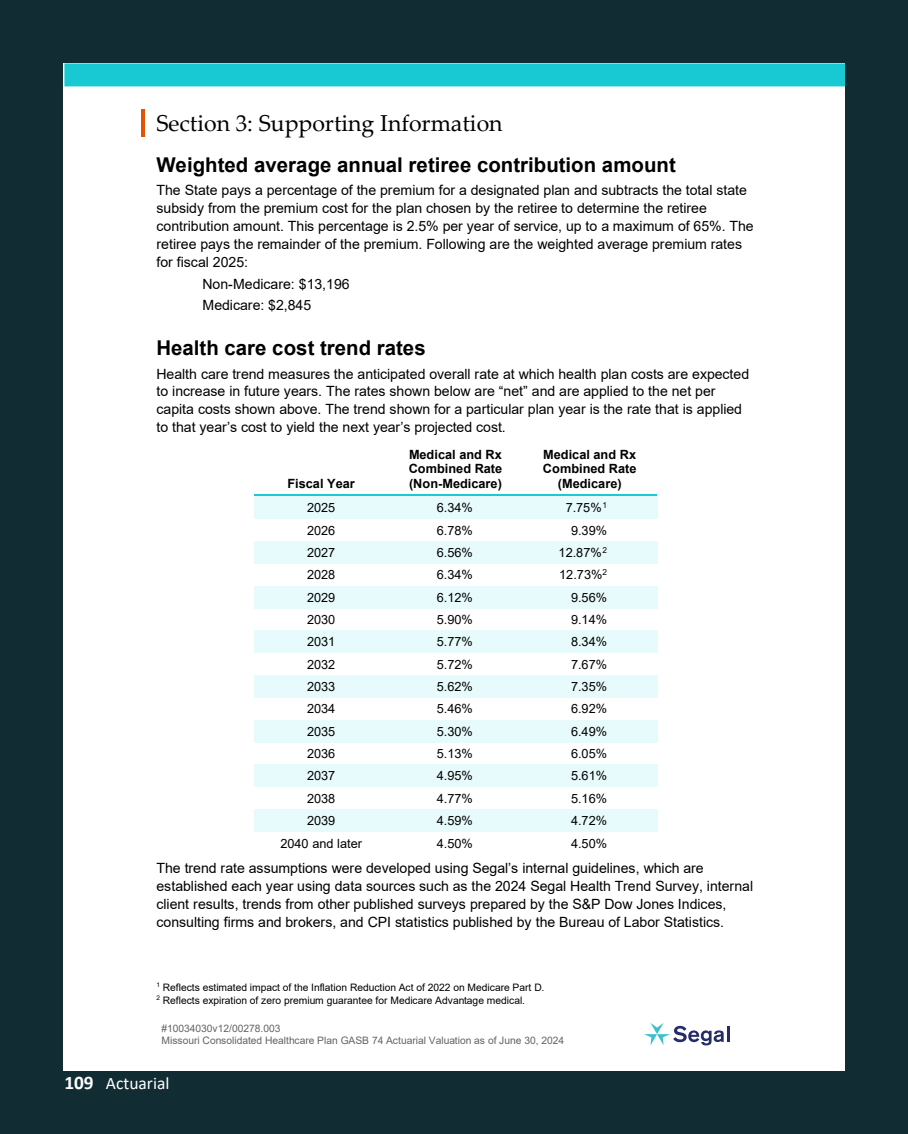
<style>
.page{position:relative;width:908px;height:1134px;background:#fff}
.page>*{position:absolute;margin:0;border:0;box-sizing:border-box;transform-origin:0 0}
.t1{font:22.93px "Palatino Linotype";color:#000}
.t2{font:700 20.47px "Arial";color:#000}
.t3{font:17.5px "Calibri";color:#fff}
.t4{font:14.17px/17.8px "Arial";color:#000}
.t5{font:12.78px "Arial";color:#000}
.t6{font:700 12.78px/14.7px "Arial";color:#000;text-align:justify}
.t7{font:10.33px/13px "Arial";letter-spacing:-.005em;color:#000}
.t8{font:10.33px/11.7px "Arial";letter-spacing:-.005em;color:#616365}
.s1{font-weight:700;font-size:19.25px}
</style>
<div class="page">
<div style="left:0;top:0;width:907px;height:1134px;background:#122c33"></div>
<div style="left:63px;top:63px;width:781px;height:1008px;background:#fff"></div>
<hr style="left:141px;top:109px;width:3px;height:28px;background:#e65300">
<hr style="left:726px;top:1026px;width:3px;height:16px;background:#252c6a">
<svg style="left:644px;top:1023px;width:79px;height:22px"></svg>
<div style="left:64px;top:63px;width:780px;height:23px;background:#18c9d3"></div>
<div style="left:254px;top:496px;width:134px;height:23px;background:#e8fbfc"></div>
<div style="left:388px;top:496px;width:134px;height:23px;background:#e8fbfc"></div>
<div style="left:522px;top:496px;width:135px;height:23px;background:#e8fbfc"></div>
<hr style="left:254px;top:495px;width:134px;height:1px;background:#1dcad3">
<hr style="left:390px;top:495px;width:132px;height:1px;background:#1dcad3">
<hr style="left:524px;top:495px;width:133px;height:1px;background:#1dcad3">
<div style="left:254px;top:541px;width:134px;height:23px;background:#e8fbfc"></div>
<div style="left:388px;top:541px;width:134px;height:23px;background:#e8fbfc"></div>
<div style="left:522px;top:541px;width:135px;height:23px;background:#e8fbfc"></div>
<div style="left:254px;top:586px;width:134px;height:22px;background:#e8fbfc"></div>
<div style="left:388px;top:586px;width:134px;height:22px;background:#e8fbfc"></div>
<div style="left:522px;top:586px;width:135px;height:22px;background:#e8fbfc"></div>
<div style="left:254px;top:631px;width:134px;height:22px;background:#e8fbfc"></div>
<div style="left:388px;top:631px;width:134px;height:22px;background:#e8fbfc"></div>
<div style="left:522px;top:631px;width:135px;height:22px;background:#e8fbfc"></div>
<div style="left:254px;top:675px;width:134px;height:23px;background:#e8fbfc"></div>
<div style="left:388px;top:675px;width:134px;height:23px;background:#e8fbfc"></div>
<div style="left:522px;top:675px;width:135px;height:23px;background:#e8fbfc"></div>
<div style="left:254px;top:720px;width:134px;height:22px;background:#e8fbfc"></div>
<div style="left:388px;top:720px;width:134px;height:22px;background:#e8fbfc"></div>
<div style="left:522px;top:720px;width:135px;height:22px;background:#e8fbfc"></div>
<div style="left:254px;top:765px;width:134px;height:22px;background:#e8fbfc"></div>
<div style="left:388px;top:765px;width:134px;height:22px;background:#e8fbfc"></div>
<div style="left:522px;top:765px;width:135px;height:22px;background:#e8fbfc"></div>
<div style="left:254px;top:809px;width:134px;height:23px;background:#e8fbfc"></div>
<div style="left:388px;top:809px;width:134px;height:23px;background:#e8fbfc"></div>
<div style="left:522px;top:809px;width:135px;height:23px;background:#e8fbfc"></div>
<h1 class="t1" style="left:156px;top:107px;width:347px">Section 3: Supporting Information</h1>
<h2 class="t2" style="left:156px;top:151px;width:520px">Weighted average annual retiree contribution amount</h2>
<p class="t4" style="left:156px;top:181px;width:598px">The State pays a percentage of the premium for a designated plan and subtracts the total state subsidy from the premium cost for the plan chosen by the retiree to determine the retiree contribution amount. This percentage is 2.5% per year of service, up to a maximum of 65%. The retiree pays the remainder of the premium. Following are the weighted average premium rates for fiscal 2025:</p>
<p class="t4" style="left:202px;top:273px;width:149px;line-height:21.7px">Non-Medicare: $13,196<br>Medicare: $2,845</p>
<h2 class="t2" style="left:156px;top:334px;width:271px">Health care cost trend rates</h2>
<p class="t4" style="left:156px;top:365px;width:594px">Health care trend measures the anticipated overall rate at which health plan costs are expected to increase in future years. The rates shown below are “net” and are applied to the net per capita costs shown above. The trend shown for a particular plan year is the rate that is applied to that year’s cost to yield the next year’s projected cost.</p>
<p class="t6" style="left:287px;top:476px;width:69px">Fiscal Year</p>
<p class="t6" style="left:408px;top:447px;width:95px">Medical and Rx Combined Rate (Non-Medicare)</p>
<p class="t6" style="left:543px;top:447px;width:95px;text-align:center">Medical and Rx<br>Combined Rate (Medicare)</p>
<p class="t5" style="left:307px;top:499px;width:30px">2025</p>
<p class="t5" style="left:436px;top:499px;width:37px">6.34%</p>
<p class="t5" style="left:565px;top:499px;width:43px">7.75%<sup>1</sup></p>
<p class="t5" style="left:307px;top:521px;width:30px">2026</p>
<p class="t5" style="left:436px;top:521px;width:37px">6.78%</p>
<p class="t5" style="left:571px;top:521px;width:37px">9.39%</p>
<p class="t5" style="left:307px;top:544px;width:30px">2027</p>
<p class="t5" style="left:436px;top:544px;width:37px">6.56%</p>
<p class="t5" style="left:558px;top:544px;width:50px">12.87%<sup>2</sup></p>
<p class="t5" style="left:307px;top:566px;width:30px">2028</p>
<p class="t5" style="left:436px;top:566px;width:37px">6.34%</p>
<p class="t5" style="left:559px;top:566px;width:49px">12.73%<sup>2</sup></p>
<p class="t5" style="left:307px;top:588px;width:30px">2029</p>
<p class="t5" style="left:436px;top:588px;width:37px">6.12%</p>
<p class="t5" style="left:571px;top:588px;width:37px">9.56%</p>
<p class="t5" style="left:307px;top:611px;width:30px">2030</p>
<p class="t5" style="left:436px;top:611px;width:37px">5.90%</p>
<p class="t5" style="left:571px;top:611px;width:37px">9.14%</p>
<p class="t5" style="left:307px;top:633px;width:30px">2031</p>
<p class="t5" style="left:436px;top:633px;width:37px">5.77%</p>
<p class="t5" style="left:571px;top:633px;width:37px">8.34%</p>
<p class="t5" style="left:307px;top:655px;width:30px">2032</p>
<p class="t5" style="left:436px;top:655px;width:37px">5.72%</p>
<p class="t5" style="left:571px;top:655px;width:37px">7.67%</p>
<p class="t5" style="left:307px;top:678px;width:30px">2033</p>
<p class="t5" style="left:436px;top:678px;width:37px">5.62%</p>
<p class="t5" style="left:571px;top:678px;width:37px">7.35%</p>
<p class="t5" style="left:307px;top:700px;width:30px">2034</p>
<p class="t5" style="left:436px;top:700px;width:37px">5.46%</p>
<p class="t5" style="left:571px;top:700px;width:37px">6.92%</p>
<p class="t5" style="left:307px;top:723px;width:30px">2035</p>
<p class="t5" style="left:436px;top:723px;width:37px">5.30%</p>
<p class="t5" style="left:571px;top:723px;width:37px">6.49%</p>
<p class="t5" style="left:307px;top:745px;width:30px">2036</p>
<p class="t5" style="left:436px;top:745px;width:37px">5.13%</p>
<p class="t5" style="left:571px;top:745px;width:37px">6.05%</p>
<p class="t5" style="left:307px;top:767px;width:30px">2037</p>
<p class="t5" style="left:436px;top:767px;width:37px">4.95%</p>
<p class="t5" style="left:571px;top:767px;width:37px">5.61%</p>
<p class="t5" style="left:307px;top:790px;width:30px">2038</p>
<p class="t5" style="left:436px;top:790px;width:37px">4.77%</p>
<p class="t5" style="left:571px;top:790px;width:37px">5.16%</p>
<p class="t5" style="left:307px;top:812px;width:30px">2039</p>
<p class="t5" style="left:436px;top:812px;width:37px">4.59%</p>
<p class="t5" style="left:571px;top:812px;width:37px">4.72%</p>
<p class="t5" style="left:280px;top:834px;width:83px">2040 and later</p>
<p class="t5" style="left:436px;top:834px;width:37px">4.50%</p>
<p class="t5" style="left:571px;top:834px;width:37px">4.50%</p>
<p class="t4" style="left:156px;top:859px;width:598px">The trend rate assumptions were developed using Segal’s internal guidelines, which are established each year using data sources such as the 2024 Segal Health Trend Survey, internal client results, trends from other published surveys prepared by the S&amp;P Dow Jones Indices, consulting firms and brokers, and CPI statistics published by the Bureau of Labor Statistics.</p>
<p class="t7" style="left:156px;top:980px;width:389px"><sup>1</sup> Reflects estimated impact of the Inflation Reduction Act of 2022 on Medicare Part D.<br><sup>2</sup> Reflects expiration of zero premium guarantee for Medicare Advantage medical.</p>
<p class="t8" style="left:161px;top:1022px;width:404px">#10034030v12/00278.003<br>Missouri Consolidated Healthcare Plan GASB 74 Actuarial Valuation as of June 30, 2024</p>
<p class="t3" style="left:64px;top:1071px;width:106px"><span class="s1">109</span> Actuarial</p>
</div>
